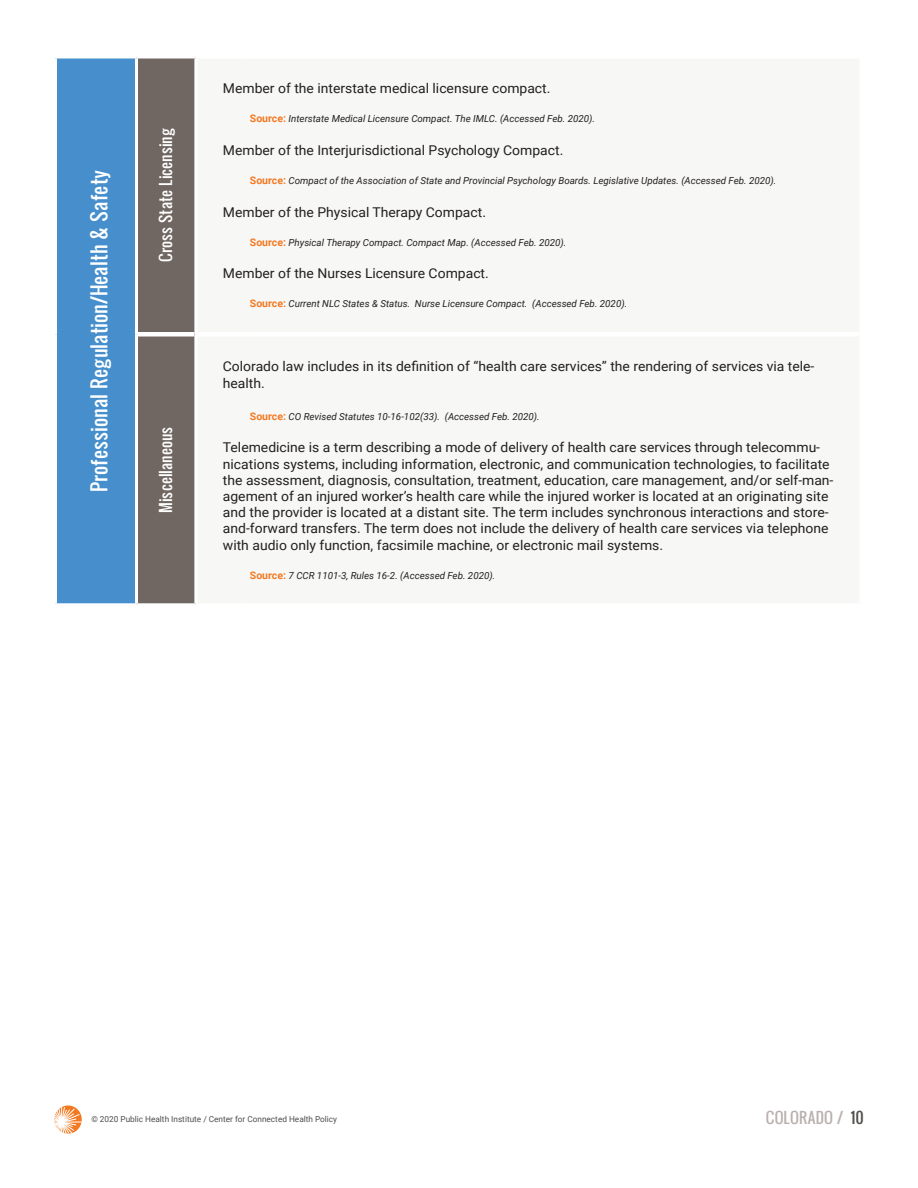
<style>
.page{position:relative;width:918px;height:1188px;background:#fff}
.page>*{position:absolute;margin:0;border:0;box-sizing:border-box;transform-origin:0 0}
.t1{font:19.5px "Oswald";color:#fff}
.t2{font:15px "Oswald";color:#fff}
.t3{font:15px "Oswald";color:#bab1ae}
.t4{font:13.5px/16.2px "Roboto";color:#231f20}
.t5{font:italic 9.75px "Roboto";color:#231f20}
.t6{font:8.25px "Roboto";color:#514e4c}
.s1{font-weight:700;font-style:normal;font-size:10.5px;color:#f47921}
.s2{color:#514e4c}
</style>
<div class="page">
<svg style="left:54px;top:1105px;width:28px;height:29px"></svg>
<div style="left:56px;top:56px;width:80px;height:550px;background:#468fcc"></div>
<div style="left:138px;top:58px;width:56px;height:545px;background:#706763"></div>
<hr style="left:54px;top:54px;width:82px;height:4px;background:#fff">
<div style="left:138px;top:332px;width:56px;height:5px;background:#fff"></div>
<div style="left:54px;top:603px;width:82px;height:5px;background:#fff"></div>
<hr style="left:54px;top:58px;width:3px;height:276px;background:#fff">
<hr style="left:135px;top:58px;width:3px;height:276px;background:#fff">
<hr style="left:54px;top:334px;width:3px;height:269px;background:#fff">
<hr style="left:135px;top:334px;width:3px;height:269px;background:#fff">
<p class="t1" style="left:84px;top:492px;width:324px;rotate:-90deg">Professional Regulation/Health &amp; Safety</p>
<p class="t2" style="left:154px;top:262px;width:135px;rotate:-90deg">Cross State Licensing</p>
<p class="t2" style="left:154px;top:513px;width:88px;rotate:-90deg">Miscellaneous</p>
<p class="t4" style="left:223px;top:80px;width:329px">Member of the interstate medical licensure compact.</p>
<p class="t5" style="left:250px;top:112px;width:347px"><span class="s1">Source:</span> Interstate Medical Licensure Compact. The IMLC. (Accessed Feb. 2020).</p>
<p class="t4" style="left:223px;top:142px;width:342px">Member of the Interjurisdictional Psychology Compact.</p>
<p class="t5" style="left:250px;top:174px;width:528px"><span class="s1">Source:</span> Compact of the Association of State and Provincial Psychology Boards. Legislative Updates. (Accessed Feb. 2020).</p>
<p class="t4" style="left:223px;top:203px;width:265px">Member of the Physical Therapy Compact.</p>
<p class="t5" style="left:250px;top:235px;width:318px"><span class="s1">Source:</span> Physical Therapy Compact. Compact Map. (Accessed Feb. 2020).</p>
<p class="t4" style="left:223px;top:265px;width:267px">Member of the Nurses Licensure Compact.</p>
<p class="t5" style="left:250px;top:297px;width:379px"><span class="s1">Source:</span> Current NLC States &amp; Status. Nurse Licensure Compact. (Accessed Feb. 2020).</p>
<p class="t4" style="left:223px;top:358px;width:593px">Colorado law includes in its definition of “health care services” the rendering of services via tele&shy;health.</p>
<p class="t5" style="left:250px;top:410px;width:291px"><span class="s1">Source:</span> CO Revised Statutes 10-16-102(33). (Accessed Feb. 2020).</p>
<p class="t4" style="left:223px;top:439px;width:612px">Telemedicine is a term describing a mode of delivery of health care services through telecommu&shy;nications systems, including information, electronic, and communication technologies, to facilitate the assessment, diagnosis, consultation, treatment, education, care management, and/or self-man&shy;agement of an injured worker’s health care while the injured worker is located at an originating site and the provider is located at a distant site. The term includes synchronous interactions and store&shy;and-forward transfers. The term does not include the delivery of health care services via telephone with audio only function, facsimile machine, or electronic mail systems.</p>
<p class="t5" style="left:250px;top:568px;width:247px"><span class="s1">Source:</span> 7 CCR 1101-3, Rules 16-2. (Accessed Feb. 2020).</p>
<p class="t6" style="left:91px;top:1113px;width:247px">© 2020 Public Health Institute / Center for Connected Health Policy</p>
<p class="t3" style="left:766px;top:1106px;width:100px">COLORADO / <span class="s2">10</span></p>
</div>
